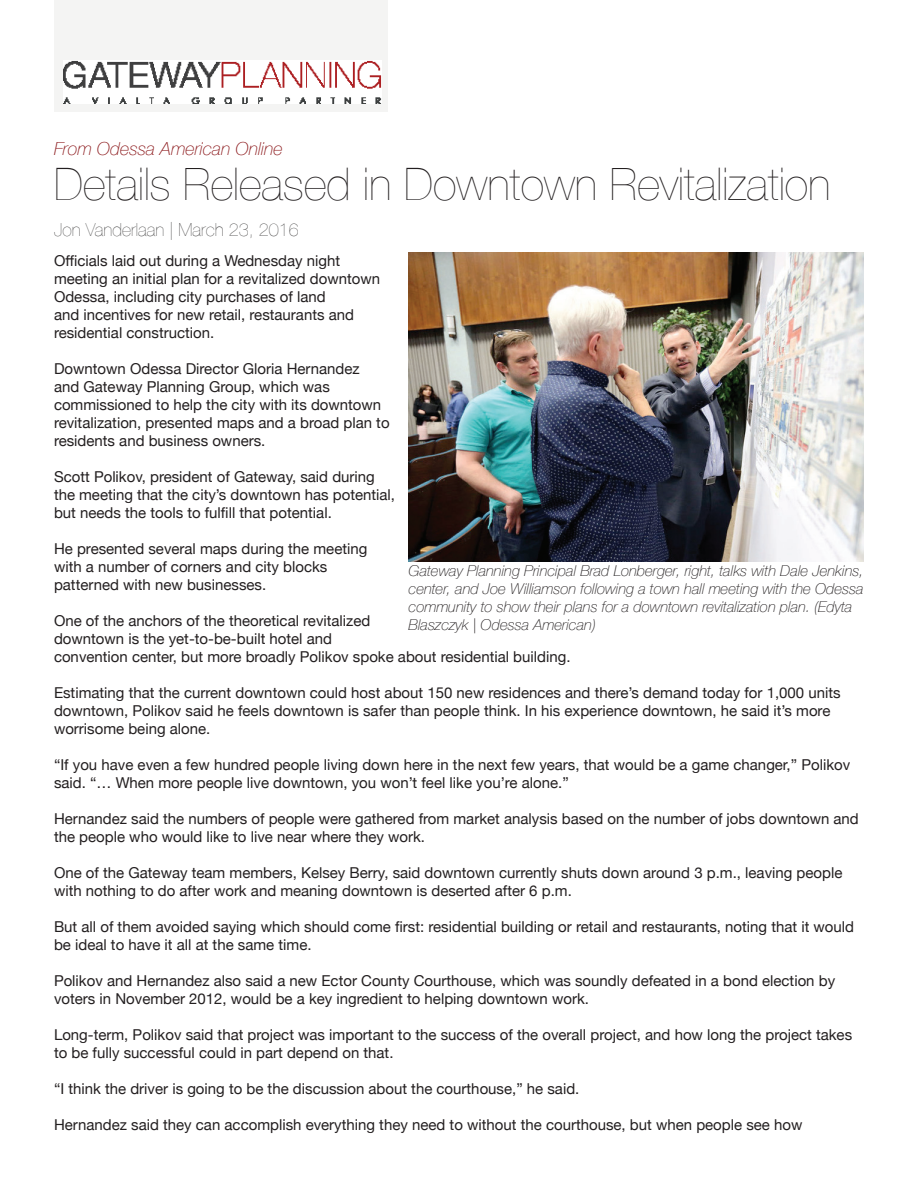
<style>
.page{position:relative;width:918px;height:1188px;background:#fff}
.page>*{position:absolute;margin:0;border:0;box-sizing:border-box;transform-origin:0 0}
.t1{font:200 45px "Helvetica Neue";color:#231f20}
.t2{font:200 18px "Helvetica Neue";color:#323131}
.t3{font:italic 100 18px "Helvetica Neue";color:#8b171a}
.t4{font:15px/18px "Helvetica Neue";color:#231f20}
.t5{font:italic 100 15px/18px "Helvetica Neue";color:#231f20}
</style>
<div class="page">
<div style="left:55px;top:0;width:333px;height:112px;background:#f4f4f3"></div>
<img style="left:63px;top:60px;width:319px;height:43px">
<img style="left:409px;top:252px;width:455px;height:310px">
<p class="t3" style="left:54px;top:135px;width:230px">From Odessa American Online</p>
<h1 class="t1" style="left:54px;top:149px;width:778px">Details Released in Downtown Revitalization</h1>
<p class="t2" style="left:54px;top:216px;width:246px">Jon Vanderlaan | March 23, 2016</p>
<p class="t4" style="left:54px;top:253px;width:328px">Officials laid out during a Wednesday night meeting an initial plan for a revitalized downtown Odessa, including city purchases of land<br>and incentives for new retail, restaurants and residential construction.</p>
<p class="t4" style="left:54px;top:361px;width:337px">Downtown Odessa Director Gloria Hernandez<br>and Gateway Planning Group, which was commissioned to help the city with its downtown revitalization, presented maps and a broad plan to residents and business owners.</p>
<p class="t4" style="left:54px;top:469px;width:343px">Scott Polikov, president of Gateway, said during the meeting that the city’s downtown has potential, but needs the tools to fulfill that potential.</p>
<p class="t4" style="left:54px;top:541px;width:315px">He presented several maps during the meeting with a number of corners and city blocks patterned with new businesses.</p>
<p class="t4" style="left:54px;top:613px;width:518px">One of the anchors of the theoretical revitalized<br>downtown is the yet-to-be-built hotel and<br>convention center, but more broadly Polikov spoke about residential building.</p>
<p class="t4" style="left:54px;top:685px;width:788px">Estimating that the current downtown could host about 150 new residences and there’s demand today for 1,000 units downtown, Polikov said he feels downtown is safer than people think. In his experience downtown, he said it’s more worrisome being alone.</p>
<p class="t4" style="left:54px;top:757px;width:798px">“If you have even a few hundred people living down here in the next few years, that would be a game changer,” Polikov said. “… When more people live downtown, you won’t feel like you’re alone.”</p>
<p class="t4" style="left:54px;top:811px;width:806px">Hernandez said the numbers of people were gathered from market analysis based on the number of jobs downtown and the people who would like to live near where they work.</p>
<p class="t4" style="left:54px;top:865px;width:790px">One of the Gateway team members, Kelsey Berry, said downtown currently shuts down around 3 p.m., leaving people with nothing to do after work and meaning downtown is deserted after 6 p.m.</p>
<p class="t4" style="left:54px;top:919px;width:802px">But all of them avoided saying which should come first: residential building or retail and restaurants, noting that it would be ideal to have it all at the same time.</p>
<p class="t4" style="left:54px;top:973px;width:783px">Polikov and Hernandez also said a new Ector County Courthouse, which was soundly defeated in a bond election by voters in November 2012, would be a key ingredient to helping downtown work.</p>
<p class="t4" style="left:54px;top:1027px;width:800px">Long-term, Polikov said that project was important to the success of the overall project, and how long the project takes to be fully successful could in part depend on that.</p>
<p class="t4" style="left:54px;top:1081px;width:527px">“I think the driver is going to be the discussion about the courthouse,” he said.</p>
<p class="t4" style="left:54px;top:1117px;width:750px">Hernandez said they can accomplish everything they need to without the courthouse, but when people see how</p>
<p class="t5" style="left:409px;top:561px;width:457px">Gateway Planning Principal Brad Lonberger, right, talks with Dale Jenkins, center, and Joe Williamson following a town hall meeting with the Odessa community to show their plans for a downtown revitalization plan. (Edyta Blaszczyk | Odessa American)</p>
</div>
